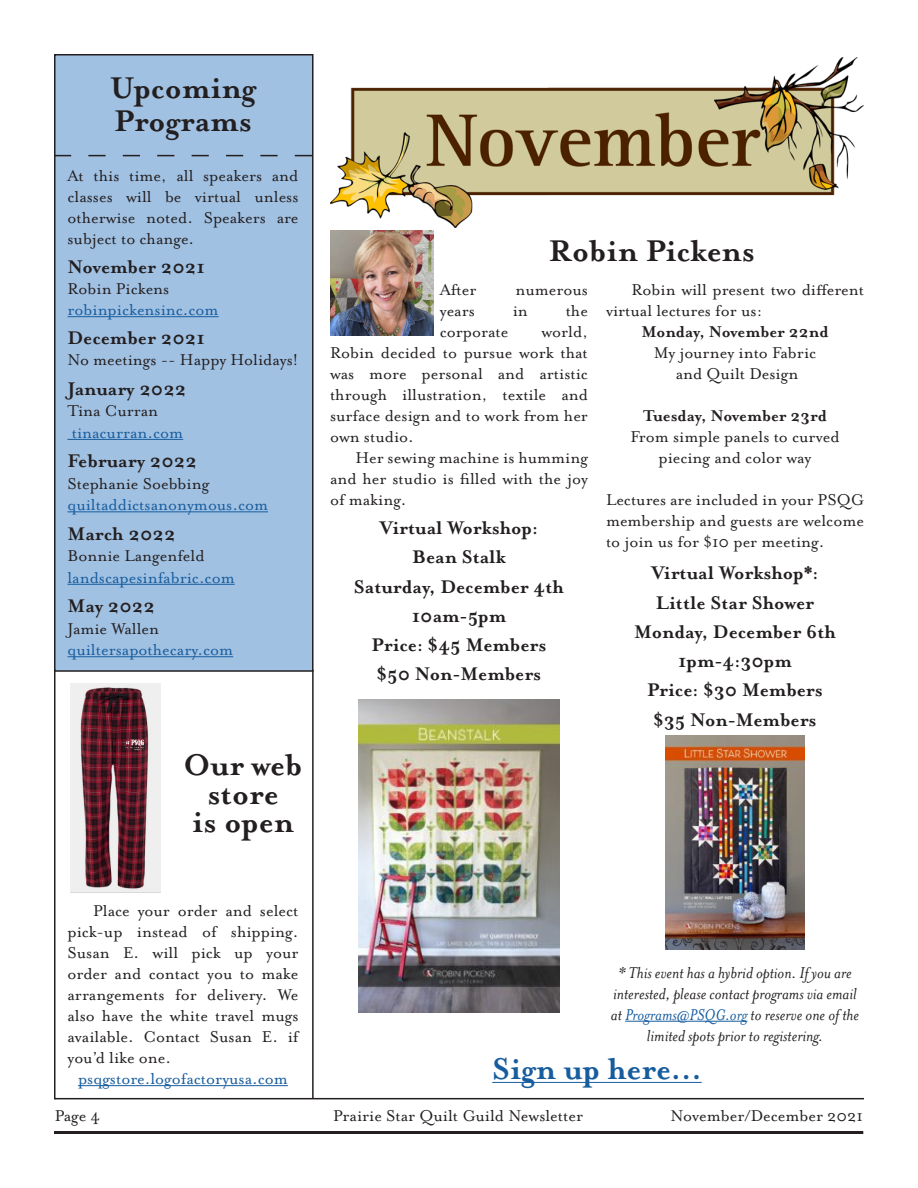
<style>
.page{position:relative;width:918px;height:1188px;background:#fff}
.page>*{position:absolute;margin:0;border:0;box-sizing:border-box;transform-origin:0 0}
.Headline{font:700 34.35px/28.5px "Mrs Eaves OT";color:#231f20}
.Headline-2{font:700 34.35px "Mrs Eaves OT";color:#175d9e}
.Emphasized_body_copy{font:700 21px "Mrs Eaves OT";color:#231f20}
.Body_copy{font:18px/21px "Mrs Eaves OT";color:#231f20;text-align:justify}
.Body_copy-2{font:italic 18px/21px "Mrs Eaves OT";color:#231f20;text-align:center}
.Body_copy-3{font:18px "Mrs Eaves OT";color:#175d9e}
.Body_copy-4{font:700 18px "Mrs Eaves OT";color:#231f20}
.s1{color:#175d9e}
</style>
<div class="page">
<hr style="left:55px;top:1098px;width:809px;height:1px;background:#231f20">
<hr style="left:54px;top:1131px;width:809px;height:3px;background:#231f20">
<div style="left:55px;top:55px;width:258px;height:616px;background:#a1c1e3"></div>
<div style="left:54px;top:54px;width:260px;height:618px;border:2px solid #231f20"></div>
<hr style="left:68px;top:316px;width:151px;height:1px;background:#175d9e">
<hr style="left:68px;top:439px;width:115px;height:1px;background:#175d9e">
<hr style="left:68px;top:512px;width:200px;height:1px;background:#175d9e">
<hr style="left:68px;top:584px;width:167px;height:1px;background:#175d9e">
<hr style="left:68px;top:656px;width:165px;height:1px;background:#175d9e">
<svg style="left:54px;top:155px;width:258px;height:1px"></svg>
<hr style="left:78px;top:1085px;width:210px;height:1px;background:#175d9e">
<img style="left:70px;top:684px;width:91px;height:208px">
<img style="left:330px;top:230px;width:103px;height:105px">
<img style="left:358px;top:700px;width:202px;height:313px">
<img style="left:666px;top:736px;width:138px;height:213px">
<img style="left:330px;top:58px;width:534px;height:169px">
<hr style="left:492px;top:1082px;width:210px;height:1px;background:#175d9e">
<hr style="left:625px;top:1021px;width:122px;height:1px;background:#175d9e">
<hr style="left:312px;top:670px;width:2px;height:428px;background:#231f20">
<hr style="left:54px;top:670px;width:2px;height:429px;background:#231f20">
<p class="Headline" style="left:110px;top:72px;width:148px;line-height:33px">Upcoming<br>Programs</p>
<p class="Body_copy" style="left:68px;top:165px;width:233px">At this time, all speakers and classes will be virtual unless otherwise noted. Speakers are subject to change.</p>
<p class="Emphasized_body_copy" style="left:68px;top:256px;width:139px">November 2021</p>
<p class="Body_copy" style="left:68px;top:279px;width:103px">Robin Pickens</p>
<p class="Body_copy-3" style="left:68px;top:300px;width:153px">robinpickensinc.com</p>
<p class="Emphasized_body_copy" style="left:68px;top:327px;width:139px">December 2021</p>
<p class="Body_copy" style="left:68px;top:350px;width:233px">No meetings -- Happy Holidays!</p>
<p class="Emphasized_body_copy" style="left:68px;top:377px;width:121px">January 2022</p>
<p class="Body_copy" style="left:68px;top:401px;width:92px">Tina Curran</p>
<p class="Body_copy-3" style="left:72px;top:423px;width:113px">tinacurran.com</p>
<p class="Emphasized_body_copy" style="left:68px;top:449px;width:131px">February 2022</p>
<p class="Body_copy" style="left:68px;top:473px;width:143px">Stephanie Soebbing</p>
<p class="Body_copy-3" style="left:68px;top:495px;width:202px">quiltaddictsanonymous.com</p>
<p class="Emphasized_body_copy" style="left:68px;top:522px;width:110px">March 2022</p>
<p class="Body_copy" style="left:68px;top:546px;width:139px">Bonnie Langenfeld</p>
<p class="Body_copy-3" style="left:68px;top:568px;width:169px">landscapesinfabric.com</p>
<p class="Emphasized_body_copy" style="left:68px;top:594px;width:89px">May 2022</p>
<p class="Body_copy" style="left:68px;top:618px;width:93px">Jamie Wallen</p>
<p class="Body_copy-3" style="left:68px;top:640px;width:167px">quiltersapothecary.com</p>
<p class="Headline" style="left:184px;top:751px;width:120px;text-align:center">Our web store<br>is open</p>
<p class="Body_copy" style="left:68px;top:900px;width:233px;text-indent:26px">Place your order and select pick-up instead of shipping.<br>Susan E. will pick up your order and contact you to make arrangements for delivery. We also have the white travel mugs available. Contact Susan E. if you’d like one.</p>
<p class="Body_copy-3" style="left:78px;top:1069px;width:211px">psqgstore.logofactoryusa.com</p>
<p class="Headline" style="left:549px;top:237px;width:207px">Robin Pickens</p>
<p class="Body_copy" style="left:440px;top:279px;width:38px">After</p>
<p class="Body_copy" style="left:516px;top:279px;width:74px">numerous</p>
<p class="Body_copy" style="left:440px;top:300px;width:37px">years</p>
<p class="Body_copy" style="left:513px;top:300px;width:17px">in</p>
<p class="Body_copy" style="left:566px;top:300px;width:24px">the</p>
<p class="Body_copy" style="left:440px;top:321px;width:70px">corporate</p>
<p class="Body_copy" style="left:330px;top:321px;width:260px;text-indent:211px">world, Robin decided to pursue work that was more personal and artistic through illustration, textile and surface design and to work from her own studio.</p>
<p class="Body_copy" style="left:330px;top:447px;width:259px;text-indent:26px">Her sewing machine is humming and her studio is filled with the joy of making.</p>
<p class="Emphasized_body_copy" style="left:380px;top:517px;width:160px">Virtual Workshop:</p>
<p class="Emphasized_body_copy" style="left:412px;top:546px;width:95px">Bean Stalk</p>
<p class="Emphasized_body_copy" style="left:354px;top:575px;width:212px">Saturday, December 4th</p>
<p class="Emphasized_body_copy" style="left:412px;top:604px;width:96px">10am-5pm</p>
<p class="Emphasized_body_copy" style="left:372px;top:634px;width:176px">Price: $45 Members</p>
<p class="Emphasized_body_copy" style="left:377px;top:663px;width:166px">$50 Non-Members</p>
<p class="Body_copy" style="left:606px;top:279px;width:260px;text-indent:26px">Robin will present two different virtual lectures for us:</p>
<p class="Body_copy-4" style="left:641px;top:322px;width:189px">Monday, November 22nd</p>
<p class="Body_copy" style="left:654px;top:342px;width:164px;text-align:center">My journey into Fabric and Quilt Design</p>
<p class="Body_copy-4" style="left:643px;top:406px;width:185px">Tuesday, November 23rd</p>
<p class="Body_copy" style="left:630px;top:426px;width:211px;text-align:center">From simple panels to curved piecing and color way</p>
<p class="Body_copy" style="left:606px;top:489px;width:260px">Lectures are included in your PSQG membership and guests are welcome to join us for $10 per meeting.</p>
<p class="Emphasized_body_copy" style="left:651px;top:562px;width:169px">Virtual Workshop*:</p>
<p class="Emphasized_body_copy" style="left:656px;top:591px;width:160px">Little Star Shower</p>
<p class="Emphasized_body_copy" style="left:634px;top:620px;width:203px">Monday, December 6th</p>
<p class="Emphasized_body_copy" style="left:678px;top:650px;width:115px">1pm-4:30pm</p>
<p class="Emphasized_body_copy" style="left:647px;top:679px;width:177px">Price: $30 Members</p>
<p class="Emphasized_body_copy" style="left:653px;top:708px;width:165px">$35 Non-Members</p>
<p class="Body_copy-2" style="left:611px;top:962px;width:250px">* This event has a hybrid option. If you are interested, please contact programs via email at <span class="s1">Programs@PSQG.org</span> to reserve one of the limited spots prior to registering.</p>
<p class="Headline-2" style="left:492px;top:1051px;width:211px">Sign up here...</p>
<p class="Body_copy" style="left:55px;top:1106px;width:47px">Page 4</p>
<p class="Body_copy" style="left:333px;top:1106px;width:252px">Prairie Star Quilt Guild Newsletter</p>
<p class="Body_copy" style="left:671px;top:1106px;width:194px">November/December 2021</p>
</div>
